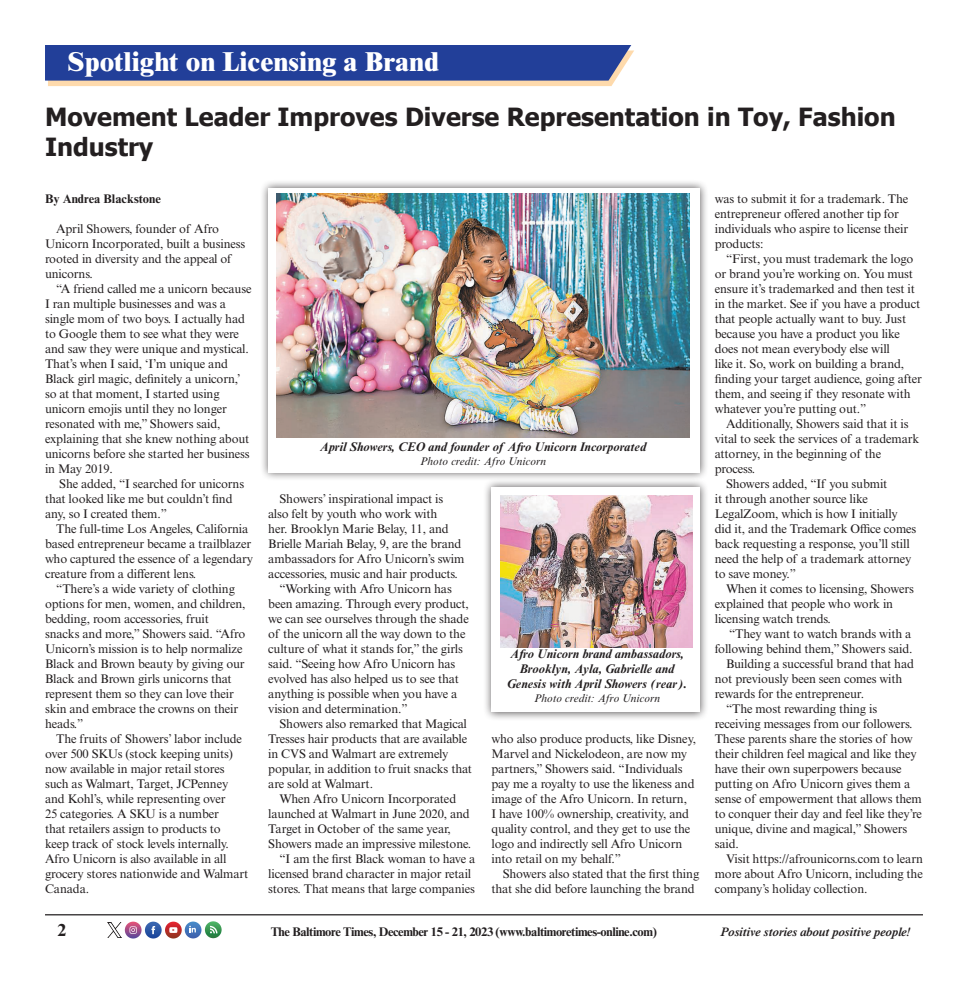
<style>
.page{position:relative;width:968px;height:990px;background:#fff}
.page>*{position:absolute;margin:0;border:0;box-sizing:border-box;transform-origin:0 0}
.Kicker{font:800 27.5px "Times NRMT Std";color:#fff}
.t1{font:700 25px/30px "Tahoma";color:#231f20}
.t2{font:700 17.5px "Times NRMT Std";color:#231f20}
.Body{font:12.5px/15px "Times NRMT Std";letter-spacing:-.01em;color:#231f20}
.t3{font:italic 700 12.5px/15px "Times NRMT Std";color:#231f20;text-align:center}
.t4{font:700 12.5px "Times NRMT Std";letter-spacing:-.03em;color:#231f20}
.t5{font:italic 600 12.5px "Times NRMT Std";letter-spacing:-.03em;color:#231f20}
.t6{font:700 12.5px "Times NRMT Std";color:#231f20}
.Credit{font:italic 11.25px "Times NRMT Std";color:#231f20}
</style>
<div class="page">
<img style="left:205px;top:921px;width:17px;height:17px">
<svg style="left:210px;top:926px;width:7px;height:7px"></svg>
<img style="left:125px;top:922px;width:16px;height:17px">
<svg style="left:129px;top:926px;width:8px;height:8px"></svg>
<img style="left:145px;top:922px;width:17px;height:17px">
<svg style="left:151px;top:926px;width:4px;height:8px"></svg>
<img style="left:165px;top:922px;width:17px;height:17px">
<svg style="left:169px;top:927px;width:8px;height:6px"></svg>
<img style="left:185px;top:922px;width:16px;height:16px">
<svg style="left:189px;top:926px;width:7px;height:6px"></svg>
<img style="left:108px;top:923px;width:13px;height:14px">
<hr style="left:45px;top:914px;width:877px;height:1px;background:#231f20">
<svg style="left:45px;top:45px;width:589px;height:41px;background:#43579d"></svg>
<div style="left:259px;top:179px;width:449px;height:302px;background:#231f20;opacity:.75"></div>
<div style="left:268px;top:188px;width:431px;height:284px;background:#fff"></div>
<img style="left:277px;top:194px;width:412px;height:243px">
<div style="left:482px;top:479px;width:226px;height:242px;background:#231f20;opacity:.75"></div>
<div style="left:491px;top:488px;width:208px;height:224px;background:#fff"></div>
<img style="left:500px;top:495px;width:193px;height:153px">
<p class="Kicker" style="left:68px;top:45px;width:373px">Spotlight on Licensing a Brand</p>
<p class="t1" style="left:45px;top:100px;width:852px">Movement Leader Improves Diverse Representation in Toy, Fashion<br>Industry</p>
<p class="t6" style="left:45px;top:191px;width:117px">By Andrea Blackstone</p>
<p class="Body" style="left:45px;top:222px;width:202px;text-indent:11px">April Showers, founder of Afro<br>Unicorn Incorporated, built a business rooted in diversity and the appeal of unicorns.</p>
<p class="Body" style="left:45px;top:282px;width:208px;text-indent:11px">“A friend called me a unicorn because I ran multiple businesses and was a single mom of two boys. I actually had to Google them to see what they were and saw they were unique and mystical.<br>That’s when I said, ‘I’m unique and Black girl magic, definitely a unicorn,’ so at that moment, I started using unicorn emojis until they no longer resonated with me,” Showers said, explaining that she knew nothing about unicorns before she started her business in May 2019.</p>
<p class="Body" style="left:45px;top:477px;width:201px;text-indent:14px">She added, “I searched for unicorns that looked like me but couldn’t find any, so I created them.”</p>
<p class="Body" style="left:45px;top:522px;width:210px;text-indent:11px">The full-time Los Angeles, California based entrepreneur became a trailblazer who captured the essence of a legendary creature from a different lens.</p>
<p class="Body" style="left:45px;top:582px;width:202px;text-indent:11px">“There’s a wide variety of clothing options for men, women, and children, bedding, room accessories, fruit snacks and more,” Showers said. “Afro Unicorn’s mission is to help normalize Black and Brown beauty by giving our Black and Brown girls unicorns that represent them so they can love their skin and embrace the crowns on their heads.”</p>
<p class="Body" style="left:45px;top:732px;width:205px;text-indent:11px">The fruits of Showers’ labor include over 500 SKUs (stock keeping units) now available in major retail stores such as Walmart, Target, JCPenney and Kohl’s, while representing over<br>25 categories. A SKU is a number<br>that retailers assign to products to<br>keep track of stock levels internally.<br>Afro Unicorn is also available in all grocery stores nationwide and Walmart Canada.</p>
<p class="t3" style="left:320px;top:440px;width:328px">April Showers, CEO and founder of Afro Unicorn Incorporated</p>
<p class="Credit" style="left:420px;top:455px;width:127px">Photo credit: Afro Unicorn</p>
<p class="Body" style="left:268px;top:492px;width:198px;text-indent:11px">Showers’ inspirational impact is also felt by youth who work with<br>her. Brooklyn Marie Belay, 11, and Brielle Mariah Belay, 9, are the brand ambassadors for Afro Unicorn’s swim accessories, music and hair products.</p>
<p class="Body" style="left:268px;top:582px;width:202px;text-indent:11px">“Working with Afro Unicorn has been amazing. Through every product, we can see ourselves through the shade of the unicorn all the way down to the culture of what it stands for,” the girls said. “Seeing how Afro Unicorn has evolved has also helped us to see that anything is possible when you have a vision and determination.”</p>
<p class="Body" style="left:268px;top:717px;width:205px;text-indent:11px">Showers also remarked that Magical Tresses hair products that are available in CVS and Walmart are extremely popular, in addition to fruit snacks that are sold at Walmart.</p>
<p class="Body" style="left:268px;top:792px;width:204px;text-indent:11px">When Afro Unicorn Incorporated launched at Walmart in June 2020, and Target in October of the same year, Showers made an impressive milestone.</p>
<p class="Body" style="left:268px;top:852px;width:209px;text-indent:11px">“I am the first Black woman to have a licensed brand character in major retail stores. That means that large companies</p>
<p class="t3" style="left:507px;top:647px;width:181px">Afro Unicorn brand ambassadors,<br>Brooklyn, Ayla, Gabrielle and<br>Genesis with April Showers (rear).</p>
<p class="Credit" style="left:534px;top:691px;width:127px">Photo credit: Afro Unicorn</p>
<p class="Body" style="left:491px;top:732px;width:206px">who also produce products, like Disney, Marvel and Nickelodeon, are now my partners,” Showers said. “Individuals pay me a royalty to use the likeness and image of the Afro Unicorn. In return,<br>I have 100% ownership, creativity, and quality control, and they get to use the logo and indirectly sell Afro Unicorn into retail on my behalf.”</p>
<p class="Body" style="left:491px;top:867px;width:209px;text-indent:11px">Showers also stated that the first thing that she did before launching the brand</p>
<p class="Body" style="left:714px;top:192px;width:195px">was to submit it for a trademark. The entrepreneur offered another tip for individuals who aspire to license their products:</p>
<p class="Body" style="left:714px;top:252px;width:209px;text-indent:11px">“First, you must trademark the logo or brand you’re working on. You must ensure it’s trademarked and then test it in the market. See if you have a product that people actually want to buy. Just because you have a product you like does not mean everybody else will<br>like it. So, work on building a brand, finding your target audience, going after them, and seeing if they resonate with whatever you’re putting out.”</p>
<p class="Body" style="left:714px;top:417px;width:206px;text-indent:11px">Additionally, Showers said that it is vital to seek the services of a trademark attorney, in the beginning of the process.</p>
<p class="Body" style="left:714px;top:477px;width:203px;text-indent:11px">Showers added, “If you submit<br>it through another source like<br>LegalZoom, which is how I initially did it, and the Trademark Office comes back requesting a response, you’ll still need the help of a trademark attorney to save money.”</p>
<p class="Body" style="left:714px;top:582px;width:201px;text-indent:11px">When it comes to licensing, Showers explained that people who work in licensing watch trends.</p>
<p class="Body" style="left:714px;top:627px;width:199px;text-align:right">“They want to watch brands with a following behind them,” Showers said.</p>
<p class="Body" style="left:714px;top:657px;width:201px;text-indent:11px">Building a successful brand that had not previously been seen comes with rewards for the entrepreneur.</p>
<p class="Body" style="left:714px;top:702px;width:209px;text-indent:11px">“The most rewarding thing is receiving messages from our followers.<br>These parents share the stories of how their children feel magical and like they have their own superpowers because putting on Afro Unicorn gives them a sense of empowerment that allows them to conquer their day and feel like they’re unique, divine and magical,” Showers said.</p>
<p class="Body" style="left:714px;top:852px;width:210px;text-align:justify;text-indent:11px">Visit https://afrounicorns.com to learn more about Afro Unicorn, including the company’s holiday collection.</p>
<p class="t2" style="left:58px;top:919px;width:10px">2</p>
<p class="t4" style="left:271px;top:924px;width:387px">The Baltimore Times, December 15 - 21, 2023 (www.baltimoretimes-online.com)</p>
<p class="t5" style="left:719px;top:925px;width:192px">Positive stories about positive people!</p>
</div>
